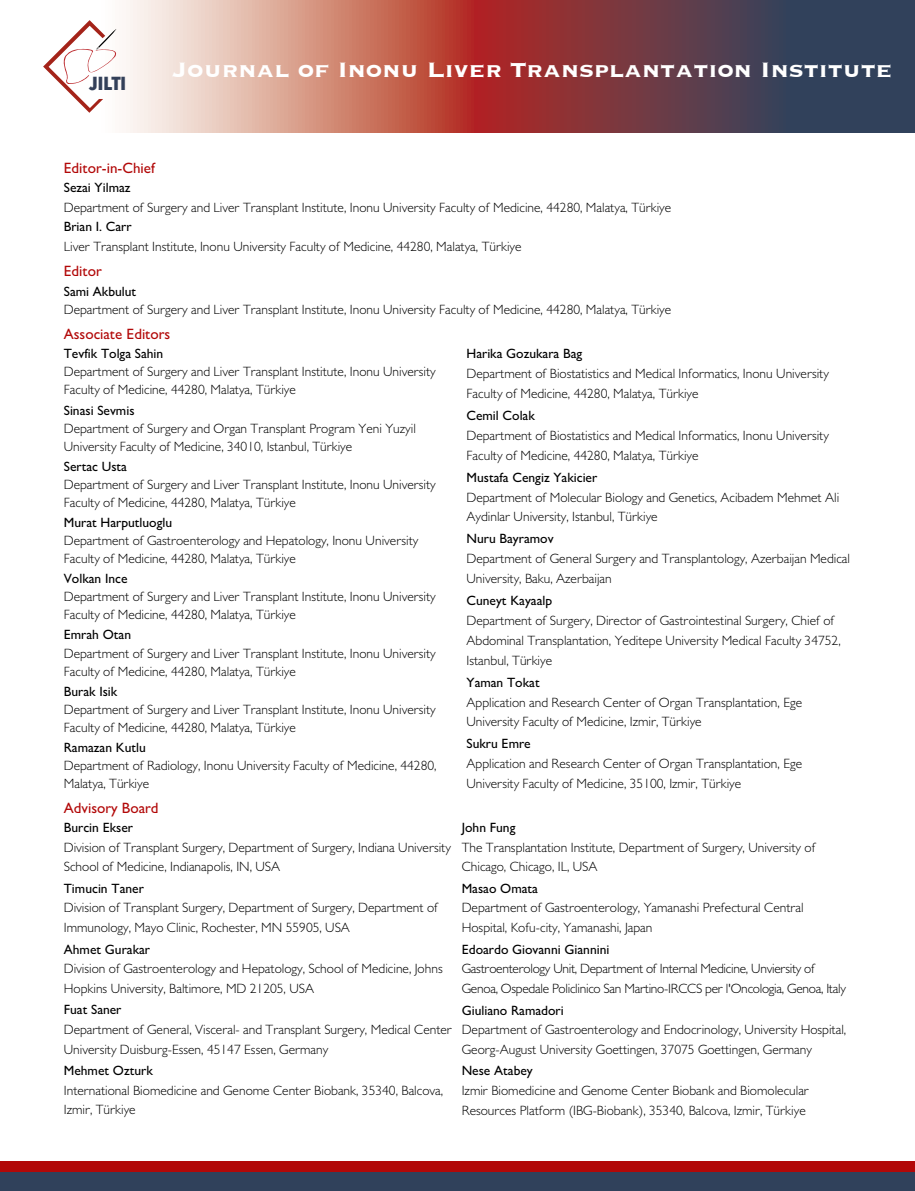
<style>
.page{position:relative;width:915px;height:1191px;background:#fff}
.page>*{position:absolute;margin:0;border:0;box-sizing:border-box;transform-origin:0 0}
.t1{font:700 27px "Copperplate";color:#fff}
.t2{font:700 17.55px "Futura";letter-spacing:-.03em;color:#334059}
.t3{font:500 15px "Gill Sans MT Pro";color:#b20808}
.t4{font:300 13.5px/19.5px "Gill Sans MT Pro";color:#000}
.t5{font:500 13.5px "Gill Sans MT Pro";color:#000}
.t6{font:300 13.5px/19.5px "Gill Sans MT Pro";letter-spacing:-.02em;color:#000}
</style>
<div class="page">
<svg style="left:126px;top:0;width:788px;height:133px;background:#966465"></svg>
<div style="left:0;top:1161px;width:914px;height:30px;background:#b20808"></div>
<div style="left:0;top:1172px;width:914px;height:19px;background:#30415b"></div>
<svg style="left:43px;top:20px;width:74px;height:93px"></svg>
<p class="t2" style="left:89px;top:71px;width:39px">JILTI</p>
<h1 class="t1" style="left:172px;top:52px;width:721px">Journal of Inonu Liver Transplantation Institute</h1>
<p class="t3" style="left:64px;top:159px;width:92px">Editor-in-Chief</p>
<p class="t5" style="left:64px;top:180px;width:68px">Sezai Yilmaz</p>
<p class="t4" style="left:64px;top:197px;width:608px">Department of Surgery and Liver Transplant Institute, Inonu University Faculty of Medicine, 44280, Malatya, Türkiye</p>
<p class="t5" style="left:64px;top:219px;width:69px">Brian I. Carr</p>
<p class="t4" style="left:64px;top:236px;width:459px">Liver Transplant Institute, Inonu University Faculty of Medicine, 44280, Malatya, Türkiye</p>
<p class="t3" style="left:64px;top:262px;width:40px">Editor</p>
<p class="t5" style="left:64px;top:283px;width:74px">Sami Akbulut</p>
<p class="t4" style="left:64px;top:299px;width:608px">Department of Surgery and Liver Transplant Institute, Inonu University Faculty of Medicine, 44280, Malatya, Türkiye</p>
<p class="t3" style="left:64px;top:325px;width:108px">Associate Editors</p>
<p class="t5" style="left:64px;top:346px;width:101px">Tevfik Tolga Sahin</p>
<p class="t4" style="left:64px;top:363px;width:373px;line-height:18px">Department of Surgery and Liver Transplant Institute, Inonu University<br>Faculty of Medicine, 44280, Malatya, Türkiye</p>
<p class="t5" style="left:64px;top:402px;width:72px">Sinasi Sevmis</p>
<p class="t4" style="left:64px;top:419px;width:353px;line-height:18px">Department of Surgery and Organ Transplant Program Yeni Yuzyil<br>University Faculty of Medicine, 34010, Istanbul, Türkiye</p>
<p class="t5" style="left:64px;top:458px;width:65px">Sertac Usta</p>
<p class="t4" style="left:64px;top:475px;width:373px;line-height:18px">Department of Surgery and Liver Transplant Institute, Inonu University<br>Faculty of Medicine, 44280, Malatya, Türkiye</p>
<p class="t5" style="left:64px;top:514px;width:110px">Murat Harputluoglu</p>
<p class="t4" style="left:64px;top:531px;width:356px;line-height:18px">Department of Gastroenterology and Hepatology, Inonu University<br>Faculty of Medicine, 44280, Malatya, Türkiye</p>
<p class="t5" style="left:64px;top:571px;width:65px">Volkan Ince</p>
<p class="t4" style="left:64px;top:587px;width:373px;line-height:18px">Department of Surgery and Liver Transplant Institute, Inonu University<br>Faculty of Medicine, 44280, Malatya, Türkiye</p>
<p class="t5" style="left:64px;top:627px;width:69px">Emrah Otan</p>
<p class="t4" style="left:64px;top:644px;width:373px;line-height:18px">Department of Surgery and Liver Transplant Institute, Inonu University<br>Faculty of Medicine, 44280, Malatya, Türkiye</p>
<p class="t5" style="left:64px;top:683px;width:55px">Burak Isik</p>
<p class="t4" style="left:64px;top:700px;width:373px;line-height:18px">Department of Surgery and Liver Transplant Institute, Inonu University<br>Faculty of Medicine, 44280, Malatya, Türkiye</p>
<p class="t5" style="left:64px;top:739px;width:83px">Ramazan Kutlu</p>
<p class="t4" style="left:64px;top:756px;width:374px;line-height:18px">Department of Radiology, Inonu University Faculty of Medicine, 44280,<br>Malatya, Türkiye</p>
<p class="t3" style="left:64px;top:798px;width:96px">Advisory Board</p>
<p class="t5" style="left:64px;top:819px;width:71px">Burcin Ekser</p>
<p class="t4" style="left:64px;top:837px;width:388px">Division of Transplant Surgery, Department of Surgery, Indiana University<br>School of Medicine, Indianapolis, IN, USA</p>
<p class="t5" style="left:64px;top:880px;width:81px">Timucin Taner</p>
<p class="t4" style="left:64px;top:898px;width:375px">Division of Transplant Surgery, Department of Surgery, Department of<br>Immunology, Mayo Clinic, Rochester, MN 55905, USA</p>
<p class="t5" style="left:64px;top:941px;width:88px">Ahmet Gurakar</p>
<p class="t4" style="left:64px;top:958px;width:380px">Division of Gastroenterology and Hepatology, School of Medicine, Johns<br>Hopkins University, Baltimore, MD 21205, USA</p>
<p class="t5" style="left:64px;top:1002px;width:59px">Fuat Saner</p>
<p class="t4" style="left:64px;top:1019px;width:389px">Department of General, Visceral- and Transplant Surgery, Medical Center<br>University Duisburg-Essen, 45147 Essen, Germany</p>
<p class="t5" style="left:64px;top:1062px;width:90px">Mehmet Ozturk</p>
<p class="t4" style="left:64px;top:1080px;width:381px">International Biomedicine and Genome Center Biobank, 35340, Balcova,<br>Izmir, Türkiye</p>
<p class="t5" style="left:466px;top:346px;width:117px">Harika Gozukara Bag</p>
<p class="t4" style="left:466px;top:363px;width:364px">Department of Biostatistics and Medical Informatics, Inonu University<br>Faculty of Medicine, 44280, Malatya, Türkiye</p>
<p class="t5" style="left:466px;top:407px;width:70px">Cemil Colak</p>
<p class="t4" style="left:466px;top:425px;width:364px">Department of Biostatistics and Medical Informatics, Inonu University<br>Faculty of Medicine, 44280, Malatya, Türkiye</p>
<p class="t5" style="left:466px;top:469px;width:132px">Mustafa Cengiz Yakicier</p>
<p class="t4" style="left:466px;top:487px;width:374px">Department of Molecular Biology and Genetics, Acibadem Mehmet Ali<br>Aydinlar University, Istanbul, Türkiye</p>
<p class="t5" style="left:466px;top:531px;width:88px">Nuru Bayramov</p>
<p class="t4" style="left:466px;top:548px;width:385px">Department of General Surgery and Transplantology, Azerbaijan Medical<br>University, Baku, Azerbaijan</p>
<p class="t5" style="left:466px;top:592px;width:87px">Cuneyt Kayaalp</p>
<p class="t4" style="left:466px;top:610px;width:375px">Department of Surgery, Director of Gastrointestinal Surgery, Chief of<br>Abdominal Transplantation, Yeditepe University Medical Faculty 34752,<br>Istanbul, Türkiye</p>
<p class="t5" style="left:466px;top:674px;width:75px">Yaman Tokat</p>
<p class="t4" style="left:466px;top:692px;width:337px">Application and Research Center of Organ Transplantation, Ege<br>University Faculty of Medicine, Izmir, Türkiye</p>
<p class="t5" style="left:466px;top:735px;width:66px">Sukru Emre</p>
<p class="t4" style="left:466px;top:753px;width:337px">Application and Research Center of Organ Transplantation, Ege<br>University Faculty of Medicine, 35100, Izmir, Türkiye</p>
<p class="t5" style="left:461px;top:819px;width:55px">John Fung</p>
<p class="t4" style="left:461px;top:837px;width:355px">The Transplantation Institute, Department of Surgery, University of<br>Chicago, Chicago, IL, USA</p>
<p class="t5" style="left:461px;top:880px;width:78px">Masao Omata</p>
<p class="t4" style="left:461px;top:898px;width:343px">Department of Gastroenterology, Yamanashi Prefectural Central<br>Hospital, Kofu-city, Yamanashi, Japan</p>
<p class="t5" style="left:461px;top:941px;width:149px">Edoardo Giovanni Giannini</p>
<p class="t6" style="left:461px;top:958px;width:385px">Gastroenterology Unit, Department of Internal Medicine, Unviersity of<br>Genoa, Ospedale Policlinico San Martino-IRCCS per l'Oncologia, Genoa, Italy</p>
<p class="t5" style="left:461px;top:1002px;width:103px">Giuliano Ramadori</p>
<p class="t4" style="left:461px;top:1019px;width:386px">Department of Gastroenterology and Endocrinology, University Hospital,<br>Georg-August University Goettingen, 37075 Goettingen, Germany</p>
<p class="t5" style="left:461px;top:1062px;width:72px">Nese Atabey</p>
<p class="t4" style="left:461px;top:1080px;width:348px">Izmir Biomedicine and Genome Center Biobank and Biomolecular<br>Resources Platform (IBG-Biobank), 35340, Balcova, Izmir, Türkiye</p>
</div>
